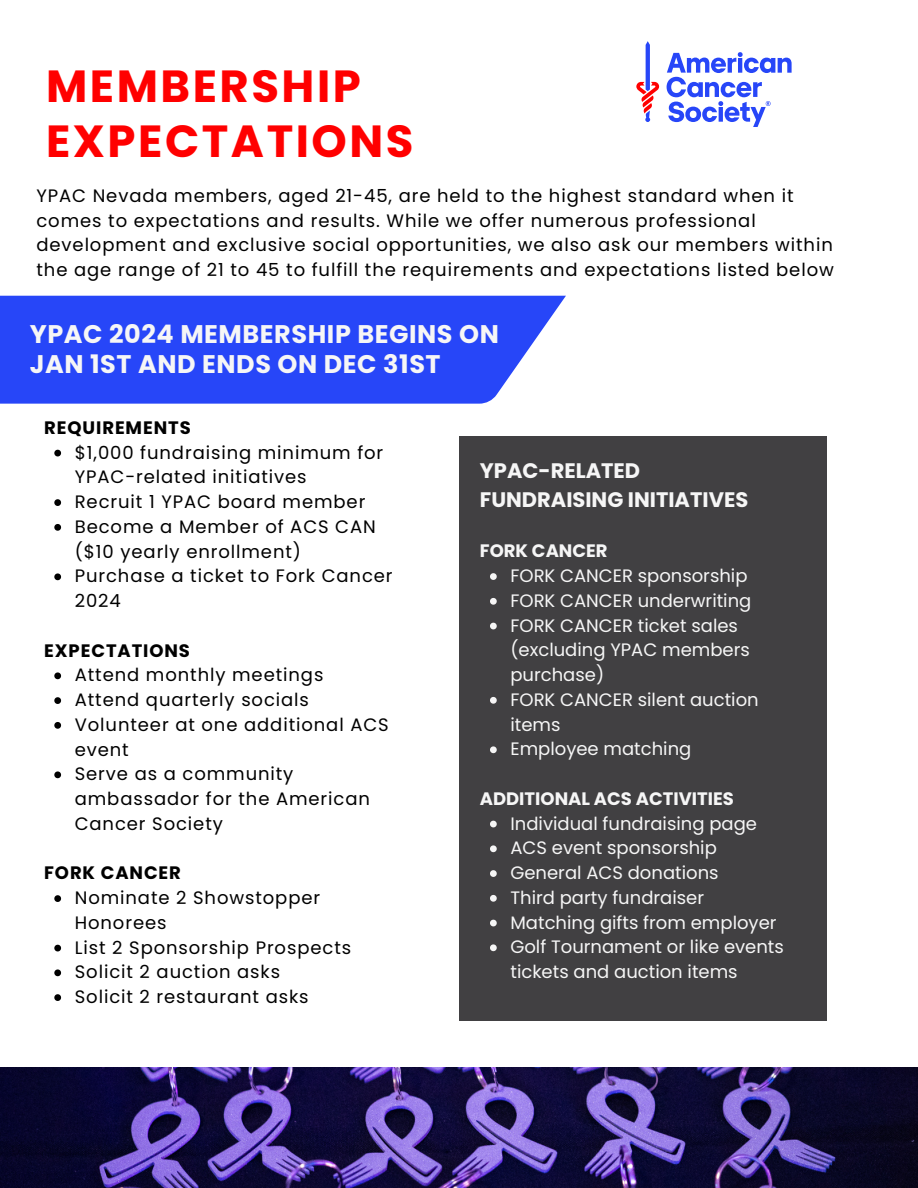
<style>
.page{position:relative;width:918px;height:1188px;background:#fff}
.page>*{position:absolute;margin:0;border:0;box-sizing:border-box;transform-origin:0 0}
.t1{font:700 45px "Poppins";letter-spacing:.055em;color:#f00}
.t2{font:700 25.5px/30.3px "Poppins";letter-spacing:.02em;color:#f6f6f6}
.t3{font:700 21px "Poppins";color:#f6f6f6}
.t4{font:18px/24.8px "Poppins";letter-spacing:.05em;color:#000}
.t5{font:18px/24.8px "Poppins";color:#f6f6f6}
.t6{font:700 18px "Poppins";letter-spacing:.05em;color:#000}
.t7{font:700 18px "Poppins";color:#f6f6f6}
</style>
<div class="page">
<svg style="left:636px;top:41px;width:23px;height:81px"></svg>
<svg style="left:667px;top:52px;width:125px;height:75px"></svg>
<img style="left:0;top:1067px;width:918px;height:121px">
<div style="left:459px;top:436px;width:367px;height:585px;background:#414042"></div>
<svg style="left:0;top:296px;width:566px;height:108px;background:#3653f8"></svg>
<svg style="left:54px;top:450px;width:7px;height:6px"></svg>
<svg style="left:54px;top:499px;width:7px;height:7px"></svg>
<svg style="left:54px;top:524px;width:7px;height:7px"></svg>
<svg style="left:54px;top:573px;width:7px;height:7px"></svg>
<svg style="left:54px;top:672px;width:7px;height:7px"></svg>
<svg style="left:54px;top:697px;width:7px;height:7px"></svg>
<svg style="left:54px;top:722px;width:7px;height:7px"></svg>
<svg style="left:54px;top:771px;width:7px;height:7px"></svg>
<svg style="left:54px;top:895px;width:7px;height:7px"></svg>
<svg style="left:54px;top:945px;width:7px;height:6px"></svg>
<svg style="left:54px;top:969px;width:7px;height:7px"></svg>
<svg style="left:54px;top:994px;width:7px;height:7px"></svg>
<svg style="left:490px;top:573px;width:7px;height:7px"></svg>
<svg style="left:490px;top:598px;width:7px;height:7px"></svg>
<svg style="left:490px;top:623px;width:7px;height:6px"></svg>
<svg style="left:490px;top:697px;width:7px;height:7px"></svg>
<svg style="left:490px;top:746px;width:7px;height:7px"></svg>
<svg style="left:490px;top:821px;width:7px;height:6px"></svg>
<svg style="left:490px;top:845px;width:7px;height:7px"></svg>
<svg style="left:490px;top:870px;width:7px;height:7px"></svg>
<svg style="left:490px;top:895px;width:7px;height:7px"></svg>
<svg style="left:490px;top:920px;width:7px;height:6px"></svg>
<svg style="left:490px;top:944px;width:7px;height:7px"></svg>
<p class="t1" style="left:46px;top:55px;width:316px">MEMBERSHIP</p>
<p class="t1" style="left:46px;top:110px;width:369px">EXPECTATIONS</p>
<p class="t4" style="left:36px;top:183px;width:799px">YPAC Nevada members, aged 21-45, are held to the highest standard when it comes to expectations and results. While we offer numerous professional development and exclusive social opportunities, we also ask our members within the age range of 21 to 45 to fulfill the requirements and expectations listed below</p>
<p class="t2" style="left:30px;top:319px;width:471px">YPAC 2024 MEMBERSHIP BEGINS ON<br>JAN 1ST AND ENDS ON DEC 31ST</p>
<p class="t6" style="left:44px;top:415px;width:148px">REQUIREMENTS</p>
<p class="t4" style="left:75px;top:440px;width:310px">$1,000 fundraising minimum for<br>YPAC-related initiatives</p>
<p class="t4" style="left:75px;top:490px;width:292px">Recruit 1 YPAC board member</p>
<p class="t4" style="left:75px;top:514px;width:302px">Become a Member of ACS CAN ($10 yearly enrollment)</p>
<p class="t4" style="left:75px;top:564px;width:319px">Purchase a ticket to Fork Cancer<br>2024</p>
<p class="t6" style="left:44px;top:638px;width:147px">EXPECTATIONS</p>
<p class="t4" style="left:75px;top:663px;width:250px">Attend monthly meetings</p>
<p class="t4" style="left:75px;top:688px;width:236px">Attend quarterly socials</p>
<p class="t4" style="left:75px;top:712px;width:316px">Volunteer at one additional ACS event</p>
<p class="t4" style="left:75px;top:762px;width:297px">Serve as a community ambassador for the American<br>Cancer Society</p>
<p class="t6" style="left:44px;top:861px;width:138px">FORK CANCER</p>
<p class="t4" style="left:75px;top:886px;width:247px">Nominate 2 Showstopper<br>Honorees</p>
<p class="t4" style="left:75px;top:935px;width:278px">List 2 Sponsorship Prospects</p>
<p class="t4" style="left:75px;top:960px;width:207px">Solicit 2 auction asks</p>
<p class="t4" style="left:75px;top:985px;width:235px">Solicit 2 restaurant asks</p>
<p class="t3" style="left:480px;top:456px;width:162px">YPAC-RELATED</p>
<p class="t3" style="left:480px;top:485px;width:270px">FUNDRAISING INITIATIVES</p>
<p class="t7" style="left:480px;top:539px;width:129px">FORK CANCER</p>
<p class="t5" style="left:510px;top:564px;width:239px">FORK CANCER sponsorship</p>
<p class="t5" style="left:510px;top:588px;width:242px">FORK CANCER underwriting</p>
<p class="t5" style="left:510px;top:613px;width:241px">FORK CANCER ticket sales (excluding YPAC members purchase)</p>
<p class="t5" style="left:510px;top:687px;width:250px">FORK CANCER silent auction items</p>
<p class="t5" style="left:510px;top:737px;width:182px">Employee matching</p>
<p class="t7" style="left:480px;top:786px;width:256px">ADDITIONAL ACS ACTIVITIES</p>
<p class="t5" style="left:510px;top:811px;width:248px">Individual fundraising page</p>
<p class="t5" style="left:510px;top:836px;width:208px">ACS event sponsorship</p>
<p class="t5" style="left:510px;top:861px;width:210px">General ACS donations</p>
<p class="t5" style="left:510px;top:885px;width:195px">Third party fundraiser</p>
<p class="t5" style="left:510px;top:910px;width:268px">Matching gifts from employer</p>
<p class="t5" style="left:510px;top:935px;width:275px">Golf Tournament or like events tickets and auction items</p>
</div>
